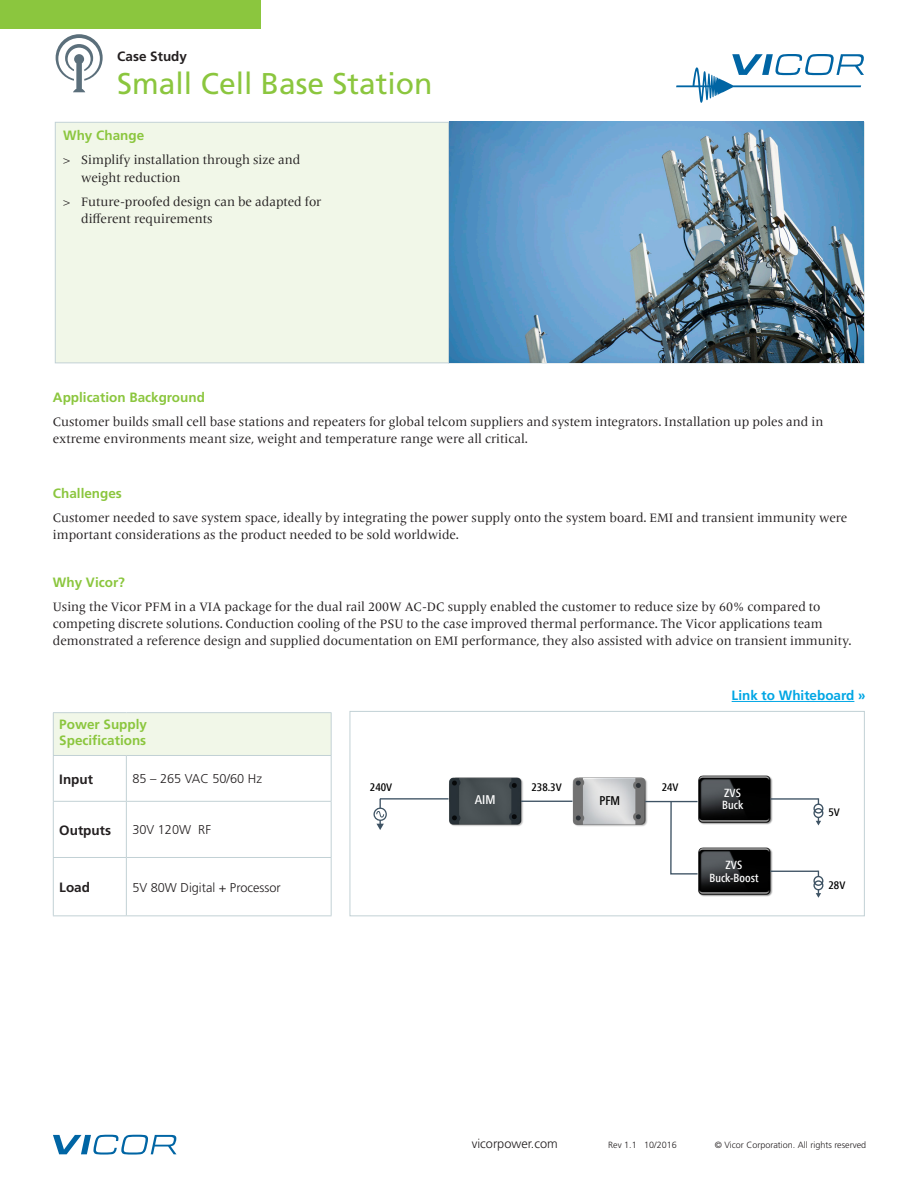
<style>
.page{position:relative;width:918px;height:1188px;background:#fff}
.page>*{position:absolute;margin:0;border:0;box-sizing:border-box;transform-origin:0 0}
.t1{font:30px "Frutiger";color:#8bc63e}
.t2{font:700 13.5px/16.2px "Frutiger";color:#8bc63e}
.t3{font:700 13.5px "Frutiger";color:#231f20}
.t4{font:700 13.5px "Frutiger";color:#00a6e4}
.t5{font:12.75px/17.2px "Frutiger Serif LT Pro";color:#231f20}
.t6{font:300 12.75px "Frutiger";color:#231f20}
.t7{font:500 condensed 12.6px "Frutiger Neue LTW01";color:#fff}
.t8{font:500 condensed 12.6px "Frutiger Neue LTW01";color:#000;scale:.95 1}
.t9{font:500 condensed 11.7px/12.1px "Frutiger Neue LTW01";color:#fff;scale:.95 1}
.t10{font:500 condensed 10.8px "Frutiger Neue LTW01";color:#000}
.t11{font:300 9px "Frutiger";color:#231f20}
</style>
<div class="page">
<svg style="left:53px;top:1135px;width:123px;height:20px"></svg>
<div style="left:54px;top:274px;width:189px;height:91px;background:#e3e9ec"></div>
<div style="left:261px;top:274px;width:189px;height:91px;background:#e3e9ec"></div>
<div style="left:468px;top:274px;width:189px;height:91px;background:#e3e9ec"></div>
<div style="left:675px;top:274px;width:189px;height:91px;background:#e3e9ec"></div>
<svg style="left:676px;top:54px;width:188px;height:49px"></svg>
<div style="left:0;top:0;width:260px;height:28px;background:#8bc63e"></div>
<svg style="left:56px;top:34px;width:47px;height:58px"></svg>
<div style="left:55px;top:122px;width:394px;height:241px;background:#f1f7e8;border:1px solid #c2d1d5"></div>
<img style="left:698px;top:776px;width:74px;height:48px">
<svg style="left:373px;top:799px;width:14px;height:31px"></svg>
<hr style="left:380px;top:798px;width:69px;height:2px;background:#3e5364">
<hr style="left:770px;top:798px;width:48px;height:2px;background:#3e5364">
<svg style="left:816px;top:817px;width:5px;height:8px"></svg>
<div style="left:813px;top:804px;width:10px;height:10px;border:1px solid #3e5364;border-radius:50%"></div>
<div style="left:813px;top:808px;width:10px;height:10px;border:1px solid #3e5364;border-radius:50%"></div>
<img style="left:448px;top:777px;width:75px;height:49px">
<img style="left:572px;top:777px;width:75px;height:49px">
<hr style="left:521px;top:801px;width:51px;height:1px;background:#3e5364">
<hr style="left:645px;top:801px;width:53px;height:1px;background:#3e5364">
<img style="left:698px;top:848px;width:74px;height:49px">
<hr style="left:770px;top:871px;width:48px;height:1px;background:#3e5364">
<svg style="left:816px;top:889px;width:5px;height:9px"></svg>
<div style="left:813px;top:876px;width:10px;height:10px;border:1px solid #3e5364;border-radius:50%"></div>
<div style="left:813px;top:880px;width:10px;height:10px;border:1px solid #3e5364;border-radius:50%"></div>
<svg style="left:670px;top:800px;width:29px;height:75px"></svg>
<div style="left:350px;top:711px;width:515px;height:205px;border:1px solid #c2d1d5"></div>
<hr style="left:732px;top:701px;width:122px;height:1px;background:#00a6e4">
<img style="left:449px;top:122px;width:415px;height:241px">
<div style="left:53px;top:713px;width:278px;height:42px;background:#f1f7e8"></div>
<hr style="left:53px;top:712px;width:73px;height:1px;background:#c2d1d5">
<hr style="left:53px;top:713px;width:1px;height:42px;background:#c2d1d5">
<hr style="left:126px;top:712px;width:206px;height:1px;background:#c2d1d5">
<hr style="left:331px;top:713px;width:1px;height:42px;background:#c2d1d5">
<hr style="left:53px;top:755px;width:73px;height:1px;background:#c2d1d5">
<hr style="left:53px;top:756px;width:1px;height:45px;background:#c2d1d5">
<hr style="left:126px;top:755px;width:206px;height:1px;background:#c2d1d5">
<hr style="left:126px;top:756px;width:1px;height:45px;background:#c2d1d5">
<hr style="left:331px;top:756px;width:1px;height:45px;background:#c2d1d5">
<hr style="left:53px;top:801px;width:73px;height:1px;background:#c2d1d5">
<hr style="left:53px;top:802px;width:1px;height:55px;background:#c2d1d5">
<hr style="left:126px;top:801px;width:206px;height:1px;background:#c2d1d5">
<hr style="left:126px;top:802px;width:1px;height:55px;background:#c2d1d5">
<hr style="left:331px;top:802px;width:1px;height:55px;background:#c2d1d5">
<hr style="left:53px;top:857px;width:73px;height:1px;background:#c2d1d5">
<hr style="left:53px;top:858px;width:1px;height:57px;background:#c2d1d5">
<hr style="left:126px;top:857px;width:206px;height:1px;background:#c2d1d5">
<hr style="left:126px;top:858px;width:1px;height:57px;background:#c2d1d5">
<hr style="left:331px;top:858px;width:1px;height:57px;background:#c2d1d5">
<hr style="left:53px;top:915px;width:73px;height:1px;background:#c2d1d5">
<hr style="left:126px;top:915px;width:206px;height:1px;background:#c2d1d5">
<p class="t3" style="left:117px;top:48px;width:71px">Case Study</p>
<h1 class="t1" style="left:117px;top:65px;width:317px">Small Cell Base Station</h1>
<p class="t2" style="left:63px;top:127px;width:83px">Why Change</p>
<p class="t5" style="left:81px;top:152px;width:220px;text-indent:-18px">&gt; Simplify installation through size and weight reduction</p>
<p class="t5" style="left:81px;top:193px;width:242px;text-indent:-18px">&gt; Future-proofed design can be adapted for different requirements</p>
<p class="t2" style="left:53px;top:389px;width:154px">Application Background</p>
<p class="t5" style="left:53px;top:413px;width:772px">Customer builds small cell base stations and repeaters for global telcom suppliers and system integrators. Installation up poles and in extreme environments meant size, weight and temperature range were all critical.</p>
<p class="t2" style="left:53px;top:485px;width:71px">Challenges</p>
<p class="t5" style="left:53px;top:509px;width:796px">Customer needed to save system space, ideally by integrating the power supply onto the system board. EMI and transient immunity were important considerations as the product needed to be sold worldwide.</p>
<p class="t2" style="left:53px;top:574px;width:74px">Why Vicor?</p>
<p class="t5" style="left:53px;top:598px;width:800px">Using the Vicor PFM in a VIA package for the dual rail 200W AC-DC supply enabled the customer to reduce size by 60% compared to competing discrete solutions. Conduction cooling of the PSU to the case improved thermal performance. The Vicor applications team demonstrated a reference design and supplied documentation on EMI performance, they also assisted with advice on transient immunity.</p>
<p class="t2" style="left:59px;top:716px;width:89px">Power Supply<br>Specifications</p>
<p class="t3" style="left:59px;top:771px;width:35px">Input</p>
<p class="t6" style="left:132px;top:772px;width:131px">85 – 265 VAC 50/60 Hz</p>
<p class="t3" style="left:59px;top:822px;width:53px">Outputs</p>
<p class="t6" style="left:132px;top:823px;width:80px">30V 120W RF</p>
<p class="t3" style="left:59px;top:879px;width:32px">Load</p>
<p class="t6" style="left:132px;top:880px;width:150px">5V 80W Digital + Processor</p>
<p class="t10" style="left:370px;top:781px;width:24px">240V</p>
<p class="t4" style="left:732px;top:687px;width:136px">Link to Whiteboard »</p>
<p class="t10" style="left:532px;top:781px;width:32px">238.3V</p>
<p class="t10" style="left:662px;top:781px;width:18px">24V</p>
<p class="t7" style="left:475px;top:793px;width:22px">AIM</p>
<p class="t8" style="left:599px;top:794px;width:23px">PFM</p>
<p class="t9" style="left:722px;top:787px;width:24px">ZVS<br>Buck</p>
<p class="t9" style="left:709px;top:859px;width:53px;text-align:center">ZVS<br>Buck-Boost</p>
<p class="t10" style="left:829px;top:806px;width:13px">5V</p>
<p class="t10" style="left:829px;top:879px;width:18px">28V</p>
<p class="t6" style="left:472px;top:1136px;width:87px">vicorpower.com</p>
<p class="t11" style="left:608px;top:1140px;width:70px">Rev 1.1 10/2016</p>
<p class="t11" style="left:715px;top:1140px;width:153px">© Vicor Corporation. All rights reserved</p>
</div>
